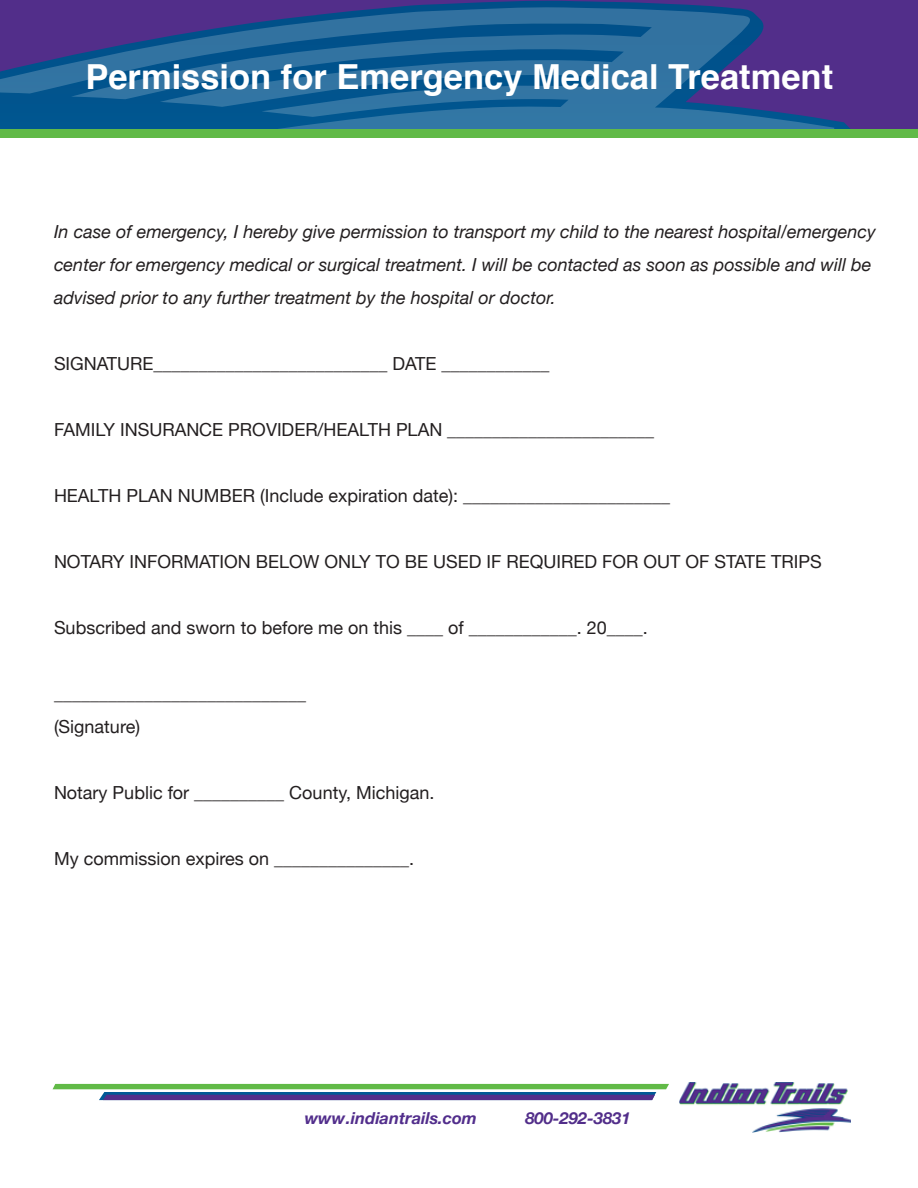
<style>
.page{position:relative;width:918px;height:1188px;background:#fff}
.page>*{position:absolute;margin:0;border:0;box-sizing:border-box;transform-origin:0 0}
.t1{font:700 34.5px "Helvetica";color:#fff}
.t2{font:18px "Helvetica Neue";color:#231f20}
.t3{font:italic 18px/33px "Helvetica Neue";color:#231f20}
.t4{font:italic 700 16.5px "Helvetica Neue";color:#522e8c}
.t5{font:italic 700 16.5px "Helvetica Neue";color:#522e8a}
.s1{font-style:normal}
.s2{font-style:italic}
</style>
<div class="page">
<svg style="left:0;top:0;width:918px;height:129px;background:#2d5494"></svg>
<img style="left:679px;top:1082px;width:169px;height:23px">
<img style="left:752px;top:1108px;width:99px;height:24px">
<svg style="left:53px;top:1084px;width:616px;height:16px"></svg>
<div style="left:0;top:129px;width:918px;height:8px;background:#61ba47"></div>
<p class="t1" style="left:85px;top:49px;width:749px">Permission for Emergency Medical Treatment</p>
<p class="t3" style="left:54px;top:215px;width:823px">In case of emergency, I hereby give permission to transport my child to the nearest hospital/emergency center for emergency medical or surgical treatment. I will be contacted as soon as possible and will be advised prior to any further treatment by the hospital or doctor.</p>
<p class="t3" style="left:54px;top:347px;width:497px"><span class="s1">SIGNATURE</span>__________________________ <span class="s1">DATE</span> ____________</p>
<p class="t2" style="left:54px;top:415px;width:602px">FAMILY INSURANCE PROVIDER/HEALTH PLAN <span class="s2">_______________________</span></p>
<p class="t2" style="left:54px;top:481px;width:618px">HEALTH PLAN NUMBER (Include expiration date): <span class="s2">_______________________</span></p>
<p class="t2" style="left:54px;top:547px;width:769px">NOTARY INFORMATION BELOW ONLY TO BE USED IF REQUIRED FOR OUT OF STATE TRIPS</p>
<p class="t2" style="left:54px;top:613px;width:595px">Subscribed and sworn to before me on this ____ of ____________. 20____.</p>
<p class="t2" style="left:54px;top:679px;width:253px">____________________________</p>
<p class="t2" style="left:54px;top:712px;width:88px">(Signature)</p>
<p class="t2" style="left:54px;top:778px;width:382px">Notary Public for __________ County, Michigan.</p>
<p class="t2" style="left:54px;top:844px;width:362px">My commission expires on _______________.</p>
<p class="t4" style="left:305px;top:1105px;width:173px">www.indiantrails.com</p>
<p class="t5" style="left:525px;top:1105px;width:107px">800-292-3831</p>
</div>
